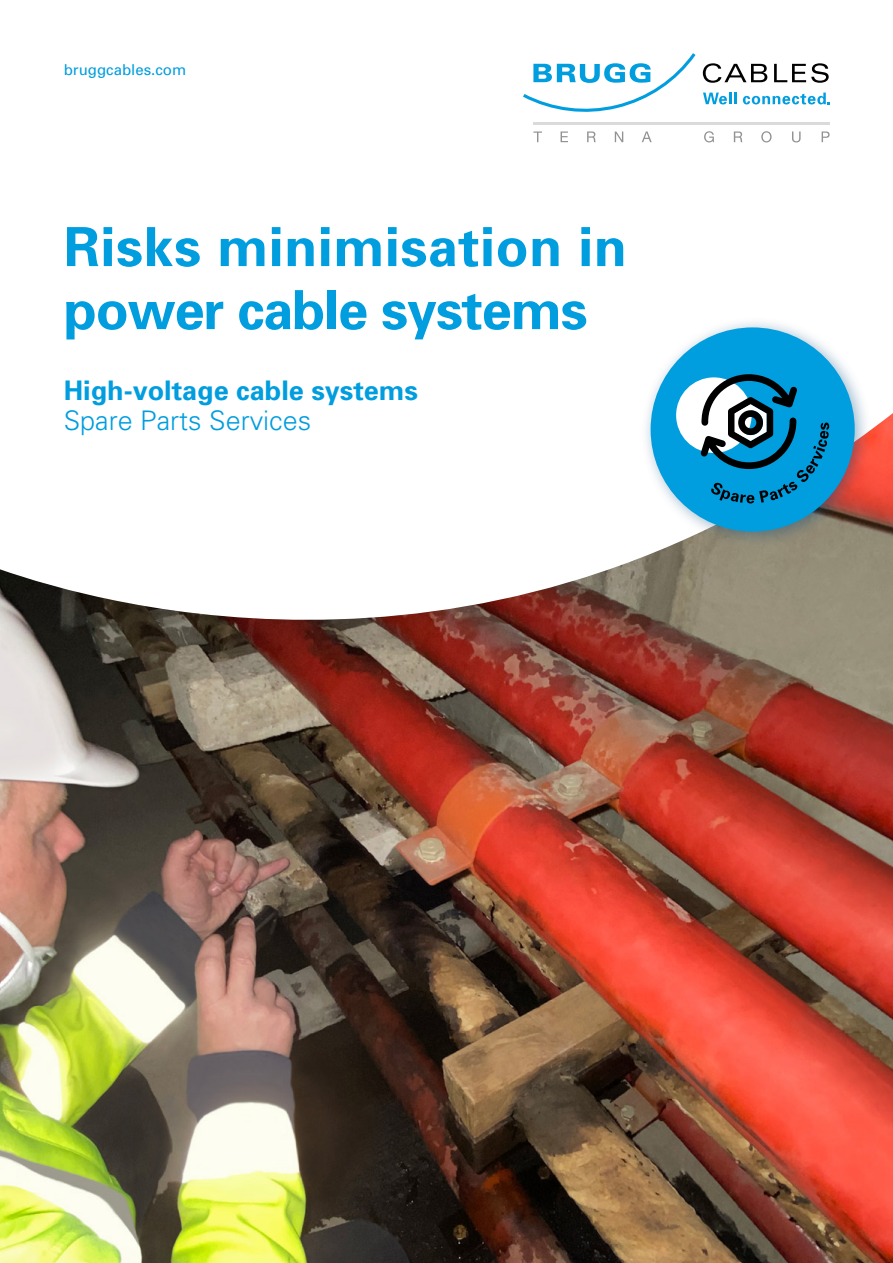
<style>
.page{position:relative;width:893px;height:1263px;background:#fff}
.page>*{position:absolute;margin:0;border:0;box-sizing:border-box;transform-origin:0 0}
.t1{font:700 54px/63px "Univers";letter-spacing:.01em;color:#009ddf}
.t2{font:700 27px "Univers";color:#009ddf}
.t3{font:300 27px "Univers";color:#009ddf}
.t4{font:15px "Univers";color:#009ddf}
</style>
<div class="page">
<img style="left:0;top:413px;width:893px;height:850px">
<svg style="left:703px;top:63px;width:64px;height:20px"></svg>
<svg style="left:774px;top:63px;width:55px;height:20px"></svg>
<svg style="left:703px;top:93px;width:33px;height:11px"></svg>
<svg style="left:743px;top:93px;width:87px;height:11px"></svg>
<hr style="left:533px;top:122px;width:297px;height:3px;background:#dadada">
<svg style="left:523px;top:53px;width:172px;height:59px"></svg>
<svg style="left:533px;top:131px;width:9px;height:11px"></svg>
<svg style="left:561px;top:131px;width:7px;height:11px"></svg>
<svg style="left:587px;top:131px;width:9px;height:11px"></svg>
<svg style="left:615px;top:131px;width:8px;height:11px"></svg>
<svg style="left:642px;top:131px;width:10px;height:11px"></svg>
<svg style="left:704px;top:131px;width:10px;height:11px"></svg>
<svg style="left:734px;top:131px;width:8px;height:11px"></svg>
<svg style="left:761px;top:131px;width:11px;height:11px"></svg>
<svg style="left:792px;top:131px;width:9px;height:11px"></svg>
<svg style="left:822px;top:131px;width:8px;height:11px"></svg>
<div style="left:640px;top:317px;width:231px;height:231px;background:#00497f;opacity:.4"></div>
<div style="left:651px;top:327px;width:204px;height:204px;background:#009ddf;border-radius:50%"></div>
<div style="left:676px;top:377px;width:76px;height:76px;background:#fff;border-radius:50%"></div>
<svg style="left:700px;top:374px;width:129px;height:129px"></svg>
<p class="t4" style="left:64px;top:61px;width:124px">bruggcables.com</p>
<p class="t1" style="left:64px;top:215px;width:564px">Risks minimisation in power cable systems</p>
<p class="t2" style="left:64px;top:374px;width:356px">High-voltage cable systems</p>
<p class="t3" style="left:64px;top:404px;width:249px">Spare Parts Services</p>
</div>
